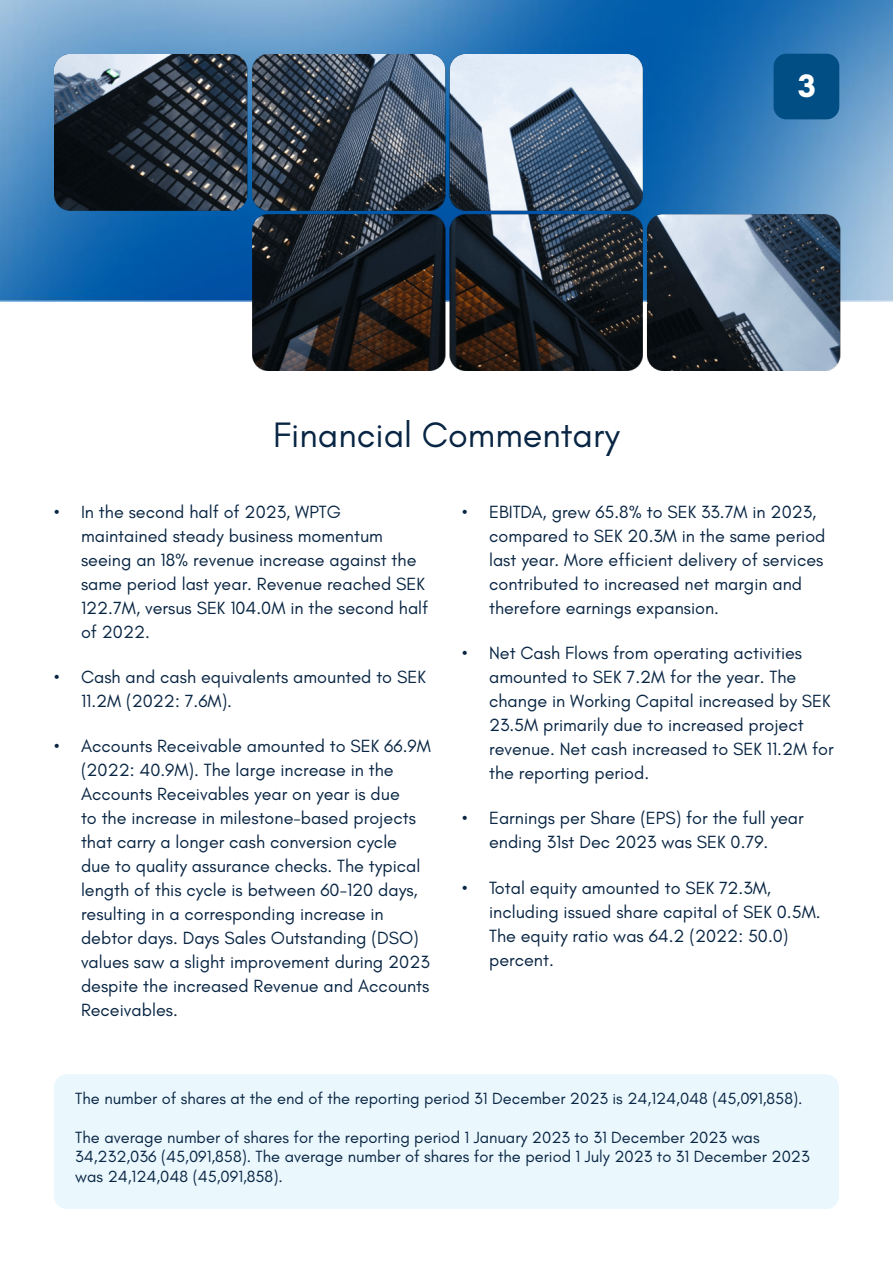
<style>
.page{position:relative;width:893px;height:1263px;background:#fff}
.page>*{position:absolute;margin:0;border:0;box-sizing:border-box;transform-origin:0 0}
.t1{font:36px "Glacial Indifference";color:#082543}
.t2{font:700 33px "Glacial Indifference";color:#fff}
.t3{font:18px/24px "Glacial Indifference";color:#082543}
.t4{font:16.5px/19.5px "Glacial Indifference";color:#082543}
</style>
<div class="page">
<img style="left:0;top:0;width:892px;height:302px">
<img style="left:54px;top:54px;width:786px;height:317px">
<div style="left:774px;top:54px;width:65px;height:65px;background:#014e85;border-radius:13px"></div>
<div style="left:54px;top:1074px;width:785px;height:135px;background:#eaf7fd;border-radius:13px"></div>
<p class="t1" style="left:273px;top:414px;width:348px">Financial Commentary</p>
<p class="t2" style="left:798px;top:65px;width:19px">3</p>
<p class="t3" style="left:81px;top:500px;width:349px;text-indent:-27px">• In the second half of 2023, WPTG maintained steady business momentum seeing an 18% revenue increase against the same period last year. Revenue reached SEK 122.7M, versus SEK 104.0M in the second half of 2022.</p>
<p class="t3" style="left:81px;top:665px;width:346px;text-indent:-27px">• Cash and cash equivalents amounted to SEK<br>11.2M (2022: 7.6M).</p>
<p class="t3" style="left:81px;top:734px;width:351px;text-indent:-27px">• Accounts Receivable amounted to SEK 66.9M (2022: 40.9M). The large increase in the Accounts Receivables year on year is due<br>to the increase in milestone-based projects that carry a longer cash conversion cycle due to quality assurance checks. The typical length of this cycle is between 60-120 days, resulting in a corresponding increase in debtor days. Days Sales Outstanding (DSO) values saw a slight improvement during 2023 despite the increased Revenue and Accounts Receivables.</p>
<p class="t3" style="left:489px;top:500px;width:338px;text-indent:-27px">• EBITDA, grew 65.8% to SEK 33.7M in 2023, compared to SEK 20.3M in the same period last year. More efficient delivery of services contributed to increased net margin and therefore earnings expansion.</p>
<p class="t3" style="left:489px;top:641px;width:346px;text-indent:-27px">• Net Cash Flows from operating activities amounted to SEK 7.2M for the year. The change in Working Capital increased by SEK 23.5M primarily due to increased project revenue. Net cash increased to SEK 11.2M for the reporting period.</p>
<p class="t3" style="left:462px;top:806px;width:343px;text-align:center">• Earnings per Share (EPS) for the full year ending 31st Dec 2023 was SEK 0.79.</p>
<p class="t3" style="left:489px;top:876px;width:333px;text-indent:-27px">• Total equity amounted to SEK 72.3M, including issued share capital of SEK 0.5M.<br>The equity ratio was 64.2 (2022: 50.0) percent.</p>
<p class="t4" style="left:75px;top:1089px;width:729px">The number of shares at the end of the reporting period 31 December 2023 is 24,124,048 (45,091,858).</p>
<p class="t4" style="left:75px;top:1128px;width:736px">The average number of shares for the reporting period 1 January 2023 to 31 December 2023 was<br>34,232,036 (45,091,858). The average number of shares for the period 1 July 2023 to 31 December 2023 was 24,124,048 (45,091,858).</p>
</div>
